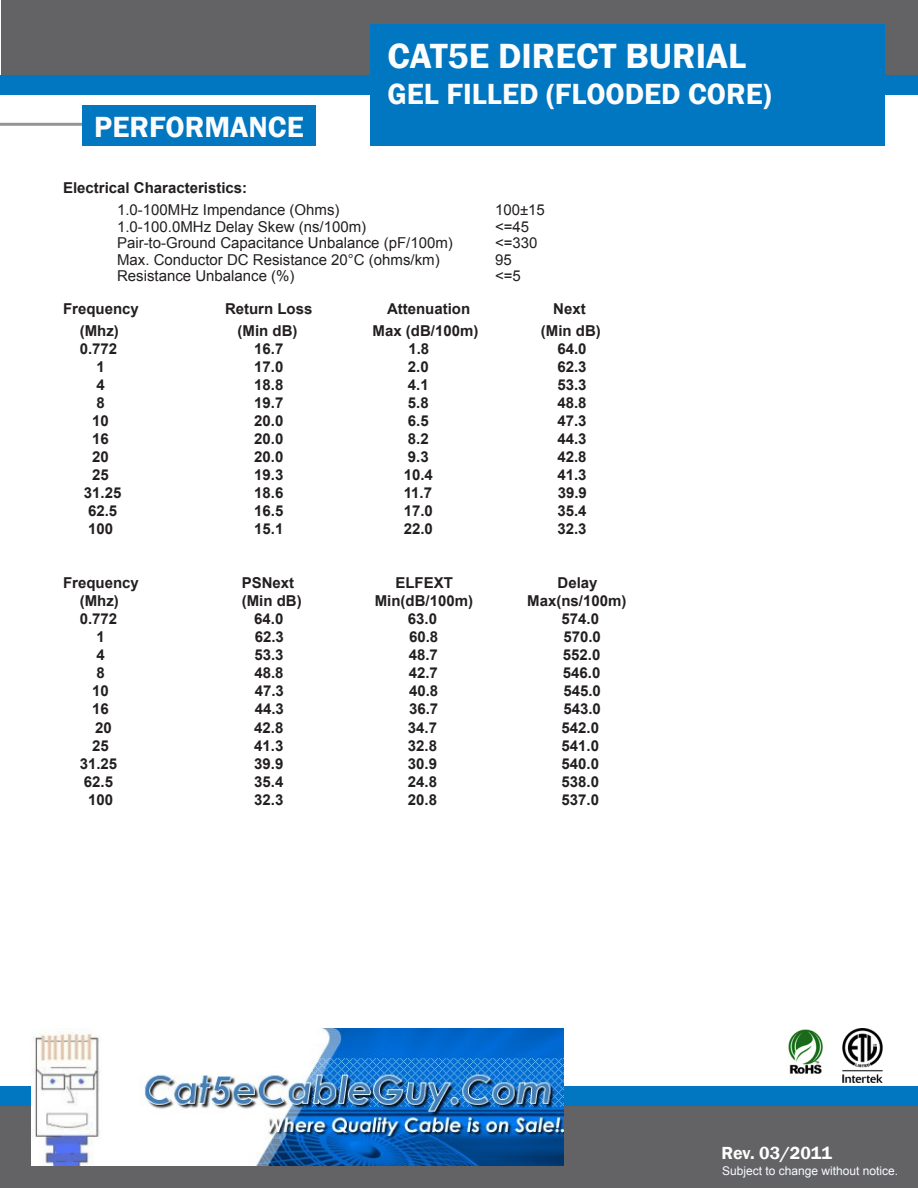
<style>
.page{position:relative;width:918px;height:1188px;background:#fff}
.page>*{position:absolute;margin:0;border:0;box-sizing:border-box;transform-origin:0 0}
.t1{font:600 36px "Franklin Gothic";color:#fcfcfc}
.t2{font:600 30px "Franklin Gothic";color:#fcfcfc}
.t3{font:600 18px "Franklin Gothic";letter-spacing:-.01em;color:#fffefd}
.Default{font:700 15px "Arial";color:#231f20}
.Default-2{font:15px "Arial";color:#231f20}
.Pa0{font:700 15px "Arial";color:#231f20}
.t4{font:12px "Arial";color:#fffcff}
.t5{font:12px "Arial";color:#f9fcff}
</style>
<div class="page">
<div style="left:1px;top:0;width:917px;height:75px;background:#636366"></div>
<div style="left:0;top:75px;width:918px;height:19px;background:#0077c0"></div>
<div style="left:370px;top:24px;width:515px;height:122px;background:#0077c0"></div>
<div style="left:1px;top:1098px;width:917px;height:90px;background:#636366"></div>
<div style="left:1px;top:1086px;width:917px;height:19px;background:#0077c0"></div>
<hr style="left:0;top:123px;width:203px;height:3px;background:#939598">
<div style="left:82px;top:105px;width:234px;height:41px;background:#0077c0"></div>
<img style="left:788px;top:1029px;width:35px;height:45px">
<img style="left:842px;top:1028px;width:41px;height:55px">
<img style="left:32px;top:1029px;width:531px;height:136px">
<p class="t2" style="left:94px;top:108px;width:211px">PERFORMANCE</p>
<p class="t1" style="left:388px;top:33px;width:360px">CAT5E DIRECT BURIAL</p>
<p class="t2" style="left:388px;top:75px;width:386px">GEL FILLED (FLOODED CORE)</p>
<p class="Default" style="left:63px;top:178px;width:186px">Electrical Characteristics:</p>
<p class="Default-2" style="left:117px;top:200px;width:224px">1.0-100MHz Impendance (Ohms)</p>
<p class="Default-2" style="left:495px;top:200px;width:51px">100±15</p>
<p class="Default-2" style="left:117px;top:217px;width:251px">1.0-100.0MHz Delay Skew (ns/100m)</p>
<p class="Default-2" style="left:495px;top:217px;width:36px">&lt;=45</p>
<p class="Default-2" style="left:117px;top:233px;width:337px">Pair-to-Ground Capacitance Unbalance (pF/100m)</p>
<p class="Default-2" style="left:495px;top:233px;width:44px">&lt;=330</p>
<p class="Default-2" style="left:117px;top:250px;width:324px">Max. Conductor DC Resistance 20°C (ohms/km)</p>
<p class="Default-2" style="left:495px;top:250px;width:18px">95</p>
<p class="Default-2" style="left:117px;top:266px;width:179px">Resistance Unbalance (%)</p>
<p class="Default-2" style="left:495px;top:266px;width:27px">&lt;=5</p>
<p class="Default" style="left:63px;top:299px;width:77px">Frequency</p>
<p class="Default" style="left:225px;top:299px;width:89px">Return Loss</p>
<p class="Default" style="left:387px;top:299px;width:85px">Attenuation</p>
<p class="Default" style="left:553px;top:299px;width:34px">Next</p>
<p class="Default" style="left:80px;top:321px;width:41px">(Mhz)</p>
<p class="Default" style="left:238px;top:321px;width:61px">(Min dB)</p>
<p class="Default" style="left:373px;top:321px;width:107px">Max (dB/100m)</p>
<p class="Default" style="left:541px;top:321px;width:61px">(Min dB)</p>
<p class="Default" style="left:80px;top:339px;width:39px">0.772</p>
<p class="Default" style="left:254px;top:339px;width:31px">16.7</p>
<p class="Default" style="left:408px;top:339px;width:22px">1.8</p>
<p class="Default" style="left:557px;top:339px;width:31px">64.0</p>
<p class="Default" style="left:96px;top:357px;width:10px">1</p>
<p class="Default" style="left:254px;top:357px;width:31px">17.0</p>
<p class="Default" style="left:408px;top:357px;width:22px">2.0</p>
<p class="Default" style="left:557px;top:357px;width:31px">62.3</p>
<p class="Default" style="left:96px;top:375px;width:10px">4</p>
<p class="Default" style="left:254px;top:375px;width:31px">18.8</p>
<p class="Default" style="left:408px;top:375px;width:22px">4.1</p>
<p class="Default" style="left:557px;top:375px;width:31px">53.3</p>
<p class="Default" style="left:96px;top:393px;width:10px">8</p>
<p class="Default" style="left:254px;top:393px;width:31px">19.7</p>
<p class="Default" style="left:408px;top:393px;width:22px">5.8</p>
<p class="Default" style="left:557px;top:393px;width:31px">48.8</p>
<p class="Default" style="left:92px;top:411px;width:18px">10</p>
<p class="Default" style="left:254px;top:411px;width:31px">20.0</p>
<p class="Default" style="left:408px;top:411px;width:22px">6.5</p>
<p class="Default" style="left:557px;top:411px;width:31px">47.3</p>
<p class="Default" style="left:92px;top:429px;width:18px">16</p>
<p class="Default" style="left:254px;top:429px;width:31px">20.0</p>
<p class="Default" style="left:408px;top:429px;width:22px">8.2</p>
<p class="Default" style="left:557px;top:429px;width:31px">44.3</p>
<p class="Default" style="left:92px;top:447px;width:18px">20</p>
<p class="Default" style="left:254px;top:447px;width:31px">20.0</p>
<p class="Default" style="left:408px;top:447px;width:22px">9.3</p>
<p class="Default" style="left:557px;top:447px;width:31px">42.8</p>
<p class="Default" style="left:92px;top:465px;width:18px">25</p>
<p class="Default" style="left:254px;top:465px;width:31px">19.3</p>
<p class="Default" style="left:404px;top:465px;width:31px">10.4</p>
<p class="Default" style="left:557px;top:465px;width:31px">41.3</p>
<p class="Default" style="left:84px;top:483px;width:39px">31.25</p>
<p class="Default" style="left:254px;top:483px;width:31px">18.6</p>
<p class="Default" style="left:404px;top:483px;width:30px">11.7</p>
<p class="Default" style="left:558px;top:483px;width:31px">39.9</p>
<p class="Default" style="left:88px;top:501px;width:31px">62.5</p>
<p class="Default" style="left:254px;top:501px;width:31px">16.5</p>
<p class="Default" style="left:404px;top:501px;width:31px">17.0</p>
<p class="Default" style="left:557px;top:501px;width:31px">35.4</p>
<p class="Default" style="left:88px;top:519px;width:27px">100</p>
<p class="Default" style="left:254px;top:519px;width:31px">15.1</p>
<p class="Default" style="left:404px;top:519px;width:31px">22.0</p>
<p class="Default" style="left:557px;top:519px;width:31px">32.3</p>
<p class="Default" style="left:63px;top:573px;width:77px">Frequency</p>
<p class="Default" style="left:242px;top:573px;width:54px">PSNext</p>
<p class="Default" style="left:395px;top:573px;width:59px">ELFEXT</p>
<p class="Default" style="left:558px;top:573px;width:42px">Delay</p>
<p class="Default" style="left:80px;top:591px;width:41px">(Mhz)</p>
<p class="Default" style="left:242px;top:591px;width:61px">(Min dB)</p>
<p class="Default" style="left:375px;top:591px;width:100px">Min(dB/100m)</p>
<p class="Default" style="left:527px;top:591px;width:101px">Max(ns/100m)</p>
<p class="Default" style="left:80px;top:609px;width:39px">0.772</p>
<p class="Default" style="left:254px;top:609px;width:31px">64.0</p>
<p class="Default" style="left:408px;top:609px;width:31px">63.0</p>
<p class="Default" style="left:562px;top:609px;width:39px">574.0</p>
<p class="Default" style="left:96px;top:627px;width:10px">1</p>
<p class="Default" style="left:255px;top:627px;width:31px">62.3</p>
<p class="Default" style="left:409px;top:627px;width:31px">60.8</p>
<p class="Default" style="left:563px;top:627px;width:39px">570.0</p>
<p class="Default" style="left:96px;top:645px;width:10px">4</p>
<p class="Default" style="left:254px;top:645px;width:31px">53.3</p>
<p class="Default" style="left:409px;top:645px;width:31px">48.7</p>
<p class="Default" style="left:563px;top:645px;width:39px">552.0</p>
<p class="Default" style="left:96px;top:663px;width:10px">8</p>
<p class="Default" style="left:254px;top:663px;width:31px">48.8</p>
<p class="Default" style="left:409px;top:663px;width:31px">42.7</p>
<p class="Default" style="left:563px;top:663px;width:39px">546.0</p>
<p class="Default" style="left:92px;top:681px;width:18px">10</p>
<p class="Default" style="left:255px;top:681px;width:31px">47.3</p>
<p class="Default" style="left:409px;top:681px;width:31px">40.8</p>
<p class="Default" style="left:563px;top:681px;width:39px">545.0</p>
<p class="Pa0" style="left:92px;top:699px;width:18px">16</p>
<p class="Pa0" style="left:255px;top:699px;width:31px">44.3</p>
<p class="Pa0" style="left:409px;top:699px;width:31px">36.7</p>
<p class="Pa0" style="left:563px;top:699px;width:39px">543.0</p>
<p class="Pa0" style="left:95px;top:718px;width:18px">20</p>
<p class="Pa0" style="left:254px;top:718px;width:31px">42.8</p>
<p class="Pa0" style="left:408px;top:718px;width:31px">34.7</p>
<p class="Pa0" style="left:562px;top:718px;width:39px">542.0</p>
<p class="Pa0" style="left:92px;top:736px;width:18px">25</p>
<p class="Pa0" style="left:254px;top:736px;width:31px">41.3</p>
<p class="Pa0" style="left:408px;top:736px;width:31px">32.8</p>
<p class="Pa0" style="left:562px;top:736px;width:39px">541.0</p>
<p class="Pa0" style="left:80px;top:754px;width:39px">31.25</p>
<p class="Pa0" style="left:254px;top:754px;width:31px">39.9</p>
<p class="Pa0" style="left:408px;top:754px;width:31px">30.9</p>
<p class="Pa0" style="left:562px;top:754px;width:39px">540.0</p>
<p class="Pa0" style="left:84px;top:772px;width:31px">62.5</p>
<p class="Pa0" style="left:254px;top:772px;width:31px">35.4</p>
<p class="Pa0" style="left:408px;top:772px;width:31px">24.8</p>
<p class="Pa0" style="left:562px;top:772px;width:39px">538.0</p>
<p class="Pa0" style="left:88px;top:790px;width:27px">100</p>
<p class="Pa0" style="left:254px;top:790px;width:31px">32.3</p>
<p class="Pa0" style="left:408px;top:790px;width:31px">20.8</p>
<p class="Pa0" style="left:562px;top:790px;width:39px">537.0</p>
<p class="t3" style="left:722px;top:1141px;width:112px">Rev. 03/2011</p>
<p class="t5" style="left:722px;top:1163px;width:178px">Subject to change without notice.</p>
<p class="t3" style="left:725px;top:1144px;width:112px">Rev. 08/2010</p>
<p class="t4" style="left:725px;top:1164px;width:178px">Subject to change without notice.</p>
</div>
